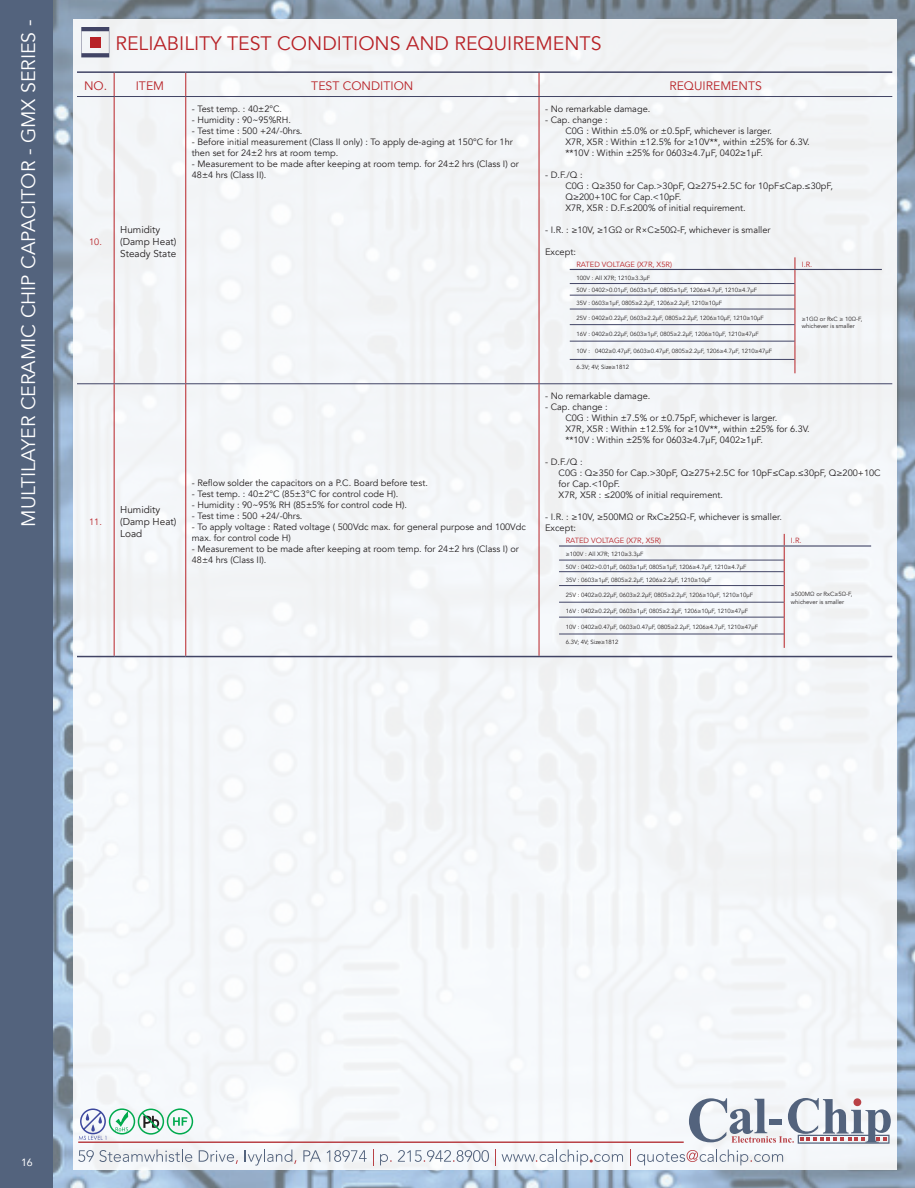
<style>
.page{position:relative;width:915px;height:1188px;background:#fff}
.page>*{position:absolute;margin:0;border:0;box-sizing:border-box;transform-origin:0 0}
.t1{font:19.5px "Avenir";color:#fff}
.t2{font:19.5px "Avenir";color:#b82227}
.t3{font:12.3px "Avenir";color:#b82227}
.t4{font:10.5px "Avenir";color:#fff}
.t5{font:9.9px/12px "Avenir";color:#231f20}
.t6{font:9.3px "Avenir";color:#231f20}
.t7{font:9.15px/10.9px "Avenir";color:#231f20}
.t8{font:9.15px "Avenir";color:#b82227}
.t9{font:7.5px "Avenir";color:#b82227}
.t10{font:6px/7.2px "Avenir";color:#231f20}
</style>
<div class="page">
<img style="left:52px;top:0;width:863px;height:1188px">
<div style="left:0;top:0;width:52px;height:1188px;background:#53637d"></div>
<div style="left:73px;top:19px;width:823px;height:1150px;background:#f3f5f8"></div>
<svg style="left:689px;top:1098px;width:202px;height:46px"></svg>
<hr style="left:78px;top:1141px;width:606px;height:2px;background:#b94146">
<svg style="left:78px;top:1150px;width:114px;height:12px"></svg>
<svg style="left:199px;top:1150px;width:39px;height:14px"></svg>
<svg style="left:245px;top:1150px;width:51px;height:16px"></svg>
<svg style="left:303px;top:1150px;width:18px;height:12px"></svg>
<svg style="left:327px;top:1150px;width:40px;height:12px"></svg>
<svg style="left:373px;top:1150px;width:1px;height:16px"></svg>
<svg style="left:380px;top:1154px;width:12px;height:11px"></svg>
<svg style="left:398px;top:1150px;width:91px;height:12px"></svg>
<svg style="left:495px;top:1150px;width:1px;height:16px"></svg>
<svg style="left:502px;top:1150px;width:121px;height:15px"></svg>
<svg style="left:630px;top:1150px;width:1px;height:16px"></svg>
<svg style="left:637px;top:1150px;width:146px;height:15px"></svg>
<svg style="left:79px;top:1108px;width:115px;height:32px"></svg>
<svg style="left:81px;top:27px;width:28px;height:30px"></svg>
<div style="left:90px;top:37px;width:11px;height:11px;background:#b82227"></div>
<hr style="left:77px;top:71px;width:37px;height:2px;background:#414465">
<hr style="left:114px;top:71px;width:72px;height:2px;background:#414465">
<hr style="left:186px;top:71px;width:353px;height:2px;background:#414465">
<hr style="left:539px;top:71px;width:353px;height:2px;background:#414465">
<svg style="left:114px;top:73px;width:1px;height:23px"></svg>
<svg style="left:185px;top:73px;width:1px;height:23px"></svg>
<svg style="left:539px;top:73px;width:1px;height:23px"></svg>
<hr style="left:77px;top:96px;width:37px;height:1px;background:#414465">
<hr style="left:114px;top:96px;width:72px;height:1px;background:#414465">
<hr style="left:186px;top:96px;width:353px;height:1px;background:#414465">
<hr style="left:539px;top:96px;width:353px;height:1px;background:#414465">
<hr style="left:77px;top:383px;width:37px;height:1px;background:#414465">
<hr style="left:114px;top:383px;width:72px;height:1px;background:#414465">
<hr style="left:186px;top:383px;width:353px;height:1px;background:#414465">
<hr style="left:539px;top:383px;width:353px;height:1px;background:#414465">
<hr style="left:114px;top:97px;width:1px;height:286px;background:#b82227">
<hr style="left:185px;top:97px;width:1px;height:286px;background:#b82227">
<hr style="left:539px;top:97px;width:1px;height:286px;background:#b82227">
<hr style="left:114px;top:384px;width:1px;height:272px;background:#b82227">
<hr style="left:185px;top:384px;width:1px;height:272px;background:#b82227">
<hr style="left:539px;top:384px;width:1px;height:272px;background:#b82227">
<hr style="left:77px;top:656px;width:37px;height:1px;background:#414465">
<hr style="left:114px;top:656px;width:72px;height:1px;background:#414465">
<hr style="left:186px;top:656px;width:353px;height:1px;background:#414465">
<hr style="left:539px;top:656px;width:353px;height:1px;background:#414465">
<hr style="left:570px;top:269px;width:225px;height:1px;background:#414465">
<hr style="left:795px;top:269px;width:87px;height:1px;background:#414465">
<svg style="left:795px;top:257px;width:1px;height:116px"></svg>
<hr style="left:570px;top:283px;width:225px;height:1px;background:#414465">
<hr style="left:570px;top:295px;width:225px;height:1px;background:#414465">
<hr style="left:570px;top:309px;width:225px;height:1px;background:#414465">
<hr style="left:570px;top:324px;width:225px;height:1px;background:#414465">
<hr style="left:570px;top:341px;width:225px;height:1px;background:#414465">
<hr style="left:570px;top:359px;width:225px;height:1px;background:#414465">
<hr style="left:559px;top:545px;width:225px;height:2px;background:#414465">
<hr style="left:784px;top:545px;width:87px;height:2px;background:#414465">
<svg style="left:784px;top:534px;width:1px;height:114px"></svg>
<hr style="left:559px;top:560px;width:225px;height:1px;background:#414465">
<hr style="left:559px;top:571px;width:225px;height:1px;background:#414465">
<hr style="left:559px;top:585px;width:225px;height:1px;background:#414465">
<hr style="left:559px;top:602px;width:225px;height:1px;background:#414465">
<hr style="left:559px;top:617px;width:225px;height:1px;background:#414465">
<hr style="left:559px;top:634px;width:225px;height:1px;background:#414465">
<h1 class="t1" style="left:17px;top:527px;width:509px;rotate:-90deg">MULTILAYER CERAMIC CHIP CAPACITOR - GMX SERIES -</h1>
<h1 class="t2" style="left:116px;top:32px;width:488px">RELIABILITY TEST CONDITIONS AND REQUIREMENTS</h1>
<h2 class="t3" style="left:84px;top:79px;width:82px">NO. ITEM</h2>
<h2 class="t3" style="left:311px;top:79px;width:104px">TEST CONDITION</h2>
<h2 class="t3" style="left:669px;top:79px;width:94px">REQUIREMENTS</h2>
<p class="t8" style="left:89px;top:236px;width:14px">10.</p>
<p class="t7" style="left:192px;top:103px;width:92px">- Test temp. : 40±2°C.</p>
<p class="t7" style="left:192px;top:114px;width:101px">- Humidity : 90~95%RH.</p>
<p class="t7" style="left:192px;top:125px;width:112px">- Test time : 500 +24/-0hrs.</p>
<p class="t7" style="left:192px;top:136px;width:323px">- Before initial measurement (Class II only) : To apply de-aging at 150°C for 1hr then set for 24±2 hrs at room temp.</p>
<p class="t7" style="left:192px;top:158px;width:329px">- Measurement to be made after keeping at room temp. for 24±2 hrs (Class I) or<br>48±4 hrs (Class II).</p>
<p class="t5" style="left:120px;top:224px;width:58px">Humidity (Damp Heat)<br>Steady State</p>
<p class="t8" style="left:89px;top:516px;width:14px">11.</p>
<p class="t5" style="left:120px;top:504px;width:58px">Humidity (Damp Heat)<br>Load</p>
<p class="t7" style="left:192px;top:478px;width:238px">- Reflow solder the capacitors on a P.C. Board before test.</p>
<p class="t7" style="left:192px;top:489px;width:208px">- Test temp. : 40±2°C (85±3°C for control code H).</p>
<p class="t7" style="left:192px;top:500px;width:217px">- Humidity : 90~95% RH (85±5% for control code H).</p>
<p class="t7" style="left:192px;top:511px;width:112px">- Test time : 500 +24/-0hrs.</p>
<p class="t7" style="left:192px;top:522px;width:336px">- To apply voltage : Rated voltage ( 500Vdc max. for general purpose and 100Vdc max. for control code H)</p>
<p class="t7" style="left:192px;top:544px;width:329px">- Measurement to be made after keeping at room temp. for 24±2 hrs (Class I) or<br>48±4 hrs (Class II).</p>
<p class="t7" style="left:545px;top:103px;width:107px">- No remarkable damage.</p>
<p class="t7" style="left:565px;top:114px;width:246px;text-indent:-20px">- Cap. change :<br>C0G : Within ±5.0% or ±0.5pF, whichever is larger.<br>X7R, X5R : Within ±12.5% for ≥10V**, within ±25% for 6.3V. **10V : Within ±25% for 0603≥4.7μF, 0402≥1μF.</p>
<p class="t7" style="left:565px;top:169px;width:269px;text-indent:-20px">- D.F./Q :<br>C0G : Q≥350 for Cap.&gt;30pF, Q≥275+2.5C for 10pF≤Cap.≤30pF, Q≥200+10C for Cap.&lt;10pF.<br>X7R, X5R : D.F.≤200% of initial requirement.</p>
<p class="t7" style="left:545px;top:225px;width:227px">- I.R. : ≥10V, ≥1GΩ or R×C≥50Ω-F, whichever is smaller</p>
<p class="t6" style="left:545px;top:247px;width:32px">Except:</p>
<p class="t9" style="left:577px;top:260px;width:97px">RATED VOLTAGE (X7R, X5R)</p>
<p class="t9" style="left:802px;top:260px;width:12px">I.R.</p>
<p class="t10" style="left:577px;top:274px;width:75px">100V : All X7R; 1210≥3.3μF</p>
<p class="t10" style="left:802px;top:315px;width:62px">≥1GΩ or RxC ≥ 10Ω-F, whichever is smaller</p>
<p class="t10" style="left:577px;top:284px;width:182px;line-height:12.8px">50V : 0402&gt;0.01μF, 0603≥1μF, 0805≥1μF, 1206≥4.7μF, 1210≥4.7μF<br>35V : 0603≥1μF, 0805≥2.2μF, 1206≥2.2μF, 1210≥10μF</p>
<p class="t10" style="left:577px;top:314px;width:189px">25V : 0402≥0.22μF, 0603≥2.2μF, 0805≥2.2μF, 1206≥10μF, 1210≥10μF</p>
<p class="t10" style="left:577px;top:330px;width:184px">16V : 0402≥0.22μF, 0603≥1μF, 0805≥2.2μF, 1206≥10μF, 1210≥47μF</p>
<p class="t10" style="left:577px;top:348px;width:197px">10V : 0402≥0.47μF, 0603≥0.47μF, 0805≥2.2μF, 1206≥4.7μF, 1210≥47μF</p>
<p class="t10" style="left:577px;top:364px;width:54px">6.3V; 4V; Size≥1812</p>
<p class="t7" style="left:545px;top:391px;width:107px">- No remarkable damage.</p>
<p class="t7" style="left:565px;top:402px;width:246px;text-indent:-20px">- Cap. change :<br>C0G : Within ±7.5% or ±0.75pF, whichever is larger.<br>X7R, X5R : Within ±12.5% for ≥10V**, within ±25% for 6.3V. **10V : Within ±25% for 0603≥4.7μF, 0402≥1μF.</p>
<p class="t7" style="left:559px;top:457px;width:324px;text-indent:-13px">- D.F./Q :<br>C0G : Q≥350 for Cap.&gt;30pF, Q≥275+2.5C for 10pF≤Cap.≤30pF, Q≥200+10C for Cap.&lt;10pF.<br>X7R, X5R : ≤200% of initial requirement.</p>
<p class="t7" style="left:545px;top:512px;width:238px">- I.R. : ≥10V, ≥500MΩ or RxC≥25Ω-F, whichever is smaller.</p>
<p class="t6" style="left:545px;top:523px;width:32px">Except:</p>
<p class="t9" style="left:566px;top:536px;width:97px">RATED VOLTAGE (X7R, X5R)</p>
<p class="t9" style="left:791px;top:536px;width:12px">I.R.</p>
<p class="t10" style="left:566px;top:551px;width:79px">≥100V : All X7R; 1210≥3.3μF</p>
<p class="t10" style="left:791px;top:591px;width:63px">≥500MΩ or RxC≥5Ω-F, whichever is smaller</p>
<p class="t10" style="left:566px;top:561px;width:182px;line-height:12.8px">50V : 0402&gt;0.01μF, 0603≥1μF, 0805≥1μF, 1206≥4.7μF, 1210≥4.7μF<br>35V : 0603≥1μF, 0805≥2.2μF, 1206≥2.2μF, 1210≥10μF</p>
<p class="t10" style="left:566px;top:591px;width:189px">25V : 0402≥0.22μF, 0603≥2.2μF, 0805≥2.2μF, 1206≥10μF, 1210≥10μF</p>
<p class="t10" style="left:566px;top:607px;width:184px">16V : 0402≥0.22μF, 0603≥1μF, 0805≥2.2μF, 1206≥10μF, 1210≥47μF</p>
<p class="t10" style="left:566px;top:623px;width:194px">10V : 0402≥0.47μF, 0603≥0.47μF, 0805≥2.2μF, 1206≥4.7μF, 1210≥47μF</p>
<p class="t10" style="left:566px;top:638px;width:54px">6.3V; 4V; Size≥1812</p>
<p class="t4" style="left:21px;top:1154px;width:13px">16</p>
</div>
